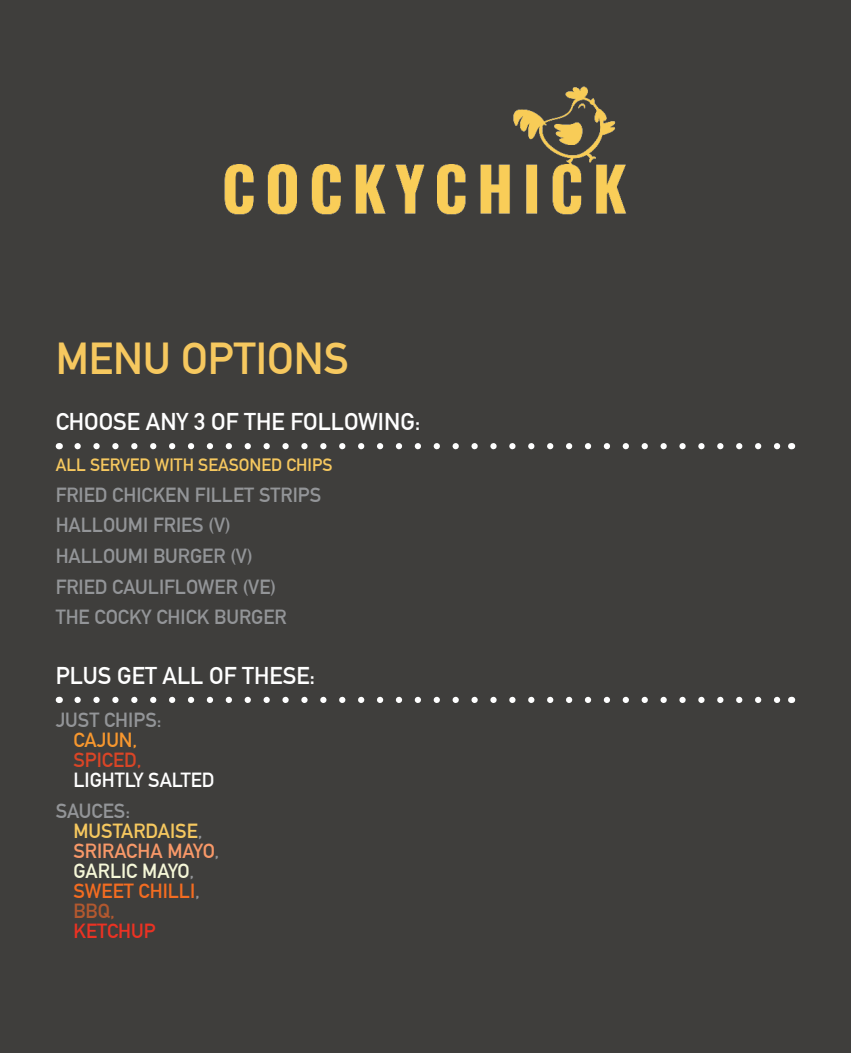
<style>
.page{position:relative;width:851px;height:1053px;background:#fff}
.page>*{position:absolute;margin:0;border:0;box-sizing:border-box;transform-origin:0 0}
.HEADER_CC{font:700 43.75px "DIN Alternate";color:#f6c85f}
.Item{font:700 23.75px "DIN Alternate";color:#fff}
.Item_-_Des{font:700 20px "DIN Alternate";color:#939598}
.Item_-_Des-2{font:700 20px/20px "DIN Alternate";color:#f89868}
.Item_-_Des-3{font:700 20px/20px "DIN Alternate";color:#fff}
.Item_-_Des-4{font:700 17.5px "DIN Alternate";color:#f6c85f}
.s1{color:#939598}
.s2{color:#f7972e}
.s3{color:#da4526}
.s4{color:#f6c85f}
.s5{color:#f5f7d8}
.s6{color:#f36c21}
.s7{color:#b2582f}
.s8{color:#eb3223}
</style>
<div class="page">
<div style="left:0;top:0;width:850px;height:1052px;background:#3f3e3c"></div>
<svg style="left:78px;top:443px;width:703px;height:6px"></svg>
<svg style="left:78px;top:696px;width:703px;height:7px"></svg>
<img style="left:224px;top:86px;width:403px;height:129px">
<p class="HEADER_CC" style="left:56px;top:325px;width:294px">MENU OPTIONS</p>
<p class="Item" style="left:56px;top:403px;width:366px">CHOOSE ANY 3 OF THE FOLLOWING:</p>
<p class="Item_-_Des-4" style="left:56px;top:451px;width:278px">ALL SERVED WITH SEASONED CHIPS</p>
<p class="Item_-_Des" style="left:56px;top:479px;width:267px">FRIED CHICKEN FILLET STRIPS</p>
<p class="Item_-_Des" style="left:56px;top:510px;width:177px">HALLOUMI FRIES (V)</p>
<p class="Item_-_Des" style="left:56px;top:541px;width:198px">HALLOUMI BURGER (V)</p>
<p class="Item_-_Des" style="left:56px;top:571px;width:222px">FRIED CAULIFLOWER (VE)</p>
<p class="Item_-_Des" style="left:56px;top:602px;width:232px">THE COCKY CHICK BURGER</p>
<p class="Item" style="left:56px;top:657px;width:261px">PLUS GET ALL OF THESE:</p>
<p class="Item_-_Des-3" style="left:73px;top:709px;width:143px;text-indent:-18px"><span class="s1">JUST CHIPS:<br></span><span class="s2">CAJUN,<br></span><span class="s3">SPICED,<br></span>LIGHTLY SALTED</p>
<p class="Item_-_Des-2" style="left:73px;top:799px;width:147px;text-indent:-18px"><span class="s1">SAUCES:<br></span><span class="s4">MUSTARDAISE</span><span class="s1">,<br></span>SRIRACHA MAYO<span class="s1">,<br></span><span class="s5">GARLIC MAYO</span><span class="s1">,<br></span><span class="s6">SWEET CHILLI</span><span class="s1">,<br></span><span class="s7">BBQ,<br></span><span class="s8">KETCHUP</span></p>
</div>
